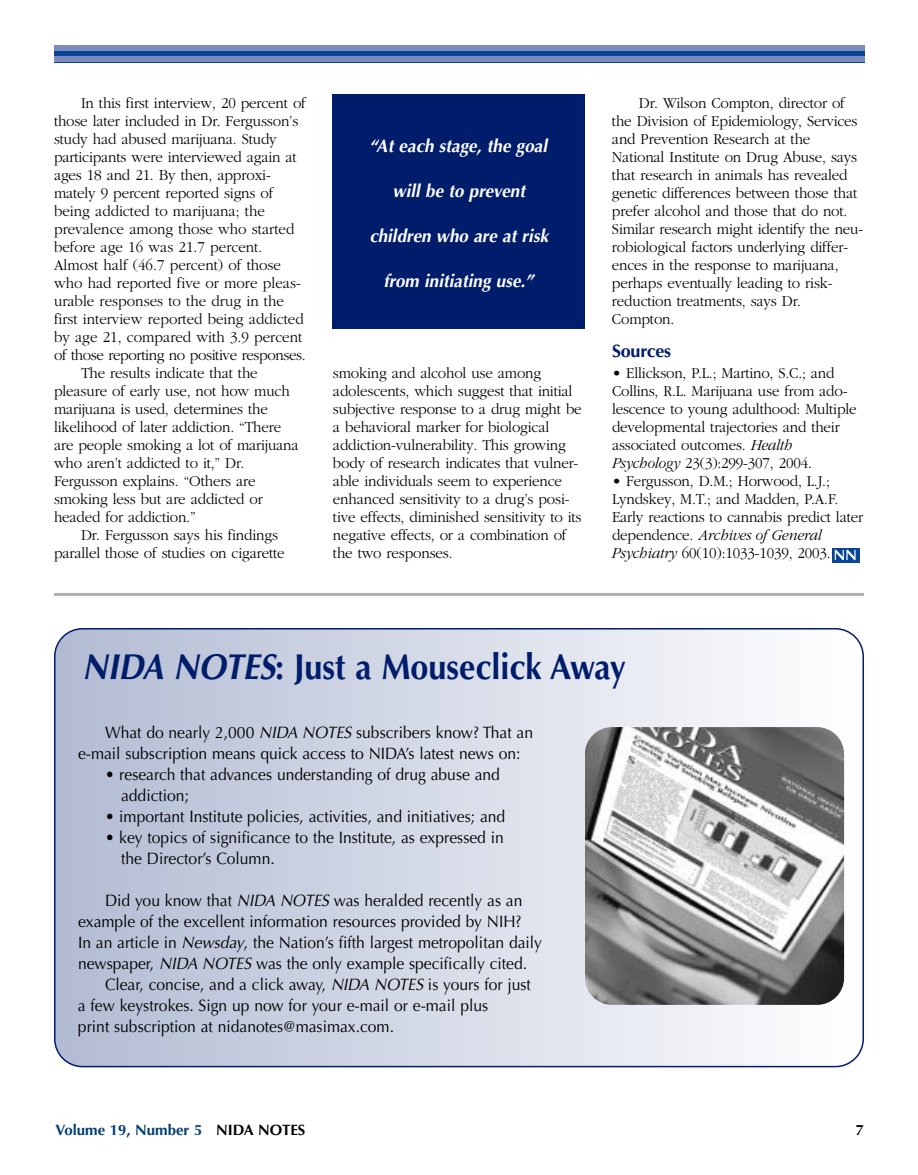
<style>
.page{position:relative;width:918px;height:1175px;background:#fff}
.page>*{position:absolute;margin:0;border:0;box-sizing:border-box;transform-origin:0 0}
.t1{font:700 36px "Optima";color:#001d6c;scale:.9 1}
.t2{font:italic 700 18px "Optima";color:#fff;scale:.95 1}
.t3{font:700 18px "Optima";letter-spacing:-.01em;color:#001d6c}
.t4{font:16.5px/21px "Optima";color:#000;scale:.95 1}
.t5{font:300 15.75px/18px "Garamond";letter-spacing:-.01em;color:#000;scale:.95 1}
.t6{font:700 15px "Optima";color:#003e74}
.t7{font:700 15px "Optima";color:#000}
.s1{font-style:italic}
.s2{color:#000}
</style>
<div class="page">
<div style="left:54px;top:45px;width:810px;height:20px;background:linear-gradient(to right,#fff,#fff)"></div>
<div style="left:54px;top:45px;width:810px;height:17px;background:#074694"></div>
<div style="left:54px;top:56px;width:810px;height:6px;background:#7d8abe"></div>
<div style="left:54px;top:45px;width:810px;height:6px;background:#7d8abe"></div>
<svg style="left:54px;top:628px;width:810px;height:439px;background:#cfd5e3"></svg>
<img style="left:585px;top:727px;width:259px;height:277px;border-radius:27px">
<svg style="left:832px;top:548px;width:28px;height:14px"></svg>
<svg style="left:835px;top:550px;width:21px;height:10px"></svg>
<hr style="left:54px;top:593px;width:810px;height:3px;background:#b3b3b3">
<div style="left:333px;top:94px;width:252px;height:235px;background:#001d6c"></div>
<p class="t5" style="left:81px;top:94px;width:238px">In this first interview, 20 percent of</p>
<p class="t5" style="left:54px;top:112px;width:259px">those later included in Dr. Fergusson’s</p>
<p class="t5" style="left:54px;top:130px;width:236px">study had abused marijuana. Study</p>
<p class="t5" style="left:54px;top:148px;width:257px">participants were interviewed again at</p>
<p class="t5" style="left:54px;top:166px;width:230px">ages 18 and 21. By then, approxi-</p>
<p class="t5" style="left:54px;top:184px;width:232px">mately 9 percent reported signs of</p>
<p class="t5" style="left:54px;top:202px;width:224px">being addicted to marijuana; the</p>
<p class="t5" style="left:54px;top:220px;width:255px">prevalence among those who started</p>
<p class="t5" style="left:54px;top:238px;width:221px">before age 16 was 21.7 percent.</p>
<p class="t5" style="left:54px;top:256px;width:241px">Almost half (46.7 percent) of those</p>
<p class="t5" style="left:54px;top:274px;width:261px">who had reported five or more pleas-</p>
<p class="t5" style="left:54px;top:292px;width:244px">urable responses to the drug in the</p>
<p class="t5" style="left:54px;top:310px;width:264px">first interview reported being addicted</p>
<p class="t5" style="left:54px;top:328px;width:263px">by age 21, compared with 3.9 percent</p>
<p class="t5" style="left:54px;top:346px;width:267px">of those reporting no positive responses.</p>
<p class="t5" style="left:81px;top:364px;width:188px">The results indicate that the</p>
<p class="t5" style="left:54px;top:382px;width:250px">pleasure of early use, not how much</p>
<p class="t5" style="left:54px;top:400px;width:227px">marijuana is used, determines the</p>
<p class="t5" style="left:54px;top:418px;width:241px">likelihood of later addiction. “There</p>
<p class="t5" style="left:54px;top:436px;width:259px">are people smoking a lot of marijuana</p>
<p class="t5" style="left:54px;top:454px;width:202px">who aren’t addicted to it,” Dr.</p>
<p class="t5" style="left:54px;top:472px;width:214px">Fergusson explains. “Others are</p>
<p class="t5" style="left:54px;top:490px;width:221px">smoking less but are addicted or</p>
<p class="t5" style="left:54px;top:508px;width:151px">headed for addiction.”</p>
<p class="t5" style="left:81px;top:526px;width:209px">Dr. Fergusson says his findings</p>
<p class="t5" style="left:54px;top:544px;width:244px">parallel those of studies on cigarette</p>
<p class="t2" style="left:370px;top:138px;width:188px">“At each stage, the goal</p>
<p class="t2" style="left:392px;top:183px;width:141px">will be to prevent</p>
<p class="t2" style="left:369px;top:228px;width:190px">children who are at risk</p>
<p class="t2" style="left:383px;top:273px;width:159px">from initiating use.”</p>
<p class="t5" style="left:333px;top:364px;width:263px">smoking and alcohol use among adolescents, which suggest that initial subjective response to a drug might be a behavioral marker for biological addiction-vulnerability. This growing body of research indicates that vulner&shy;able individuals seem to experience enhanced sensitivity to a drug’s posi&shy;tive effects, diminished sensitivity to its negative effects, or a combination of the two responses.</p>
<p class="t5" style="left:612px;top:94px;width:266px;text-indent:27px">Dr. Wilson Compton, director of the Division of Epidemiology, Services and Prevention Research at the National Institute on Drug Abuse, says that research in animals has revealed genetic differences between those that prefer alcohol and those that do not.<br>Similar research might identify the neu&shy;robiological factors underlying differ&shy;ences in the response to marijuana, perhaps eventually leading to risk&shy;reduction treatments, says Dr.<br>Compton.</p>
<p class="t3" style="left:612px;top:344px;width:61px">Sources</p>
<p class="t5" style="left:612px;top:364px;width:259px">• Ellickson, P.L.; Martino, S.C.; and Collins, R.L. Marijuana use from ado&shy;lescence to young adulthood: Multiple developmental trajectories and their associated outcomes. <span class="s1">Health Psychology</span> 23(3):299-307, 2004.</p>
<p class="t5" style="left:612px;top:472px;width:266px">• Fergusson, D.M.; Horwood, L.J.; Lyndskey, M.T.; and Madden, P.A.F.<br>Early reactions to cannabis predict later dependence. <span class="s1">Archives of General Psychiatry</span> 60(10):1033-1039, 2003.</p>
<h1 class="t1" style="left:82px;top:652px;width:605px"><span class="s1">NIDA NOTES</span>: Just a Mouseclick Away</h1>
<p class="t4" style="left:78px;top:723px;width:481px;text-indent:27px">What do nearly 2,000 <span class="s1">NIDA NOTES</span> subscribers know? That an e-mail subscription means quick access to NIDA’s latest news on:</p>
<p class="t4" style="left:121px;top:765px;width:400px;text-indent:-16px">• research that advances understanding of drug abuse and addiction;</p>
<p class="t4" style="left:105px;top:807px;width:423px">• important Institute policies, activities, and initiatives; and</p>
<p class="t4" style="left:121px;top:828px;width:404px;text-indent:-16px">• key topics of significance to the Institute, as expressed in the Director’s Column.</p>
<p class="t4" style="left:105px;top:891px;width:441px">Did you know that <span class="s1">NIDA NOTES</span> was heralded recently as an</p>
<p class="t4" style="left:78px;top:912px;width:469px">example of the excellent information resources provided by NIH?</p>
<p class="t4" style="left:78px;top:933px;width:490px">In an article in <span class="s1">Newsday</span>, the Nation’s fifth largest metropolitan daily</p>
<p class="t4" style="left:78px;top:954px;width:474px">newspaper, <span class="s1">NIDA NOTES</span> was the only example specifically cited.</p>
<p class="t4" style="left:105px;top:975px;width:450px">Clear, concise, and a click away, <span class="s1">NIDA NOTES</span> is yours for just</p>
<p class="t4" style="left:78px;top:996px;width:433px">a few keystrokes. Sign up now for your e-mail or e-mail plus</p>
<p class="t4" style="left:78px;top:1017px;width:334px">print subscription at nidanotes@masimax.com.</p>
<p class="t6" style="left:56px;top:1124px;width:251px">Volume 19, Number 5 <span class="s2">NIDA NOTES</span></p>
<p class="t7" style="left:856px;top:1124px;width:10px">7</p>
</div>
